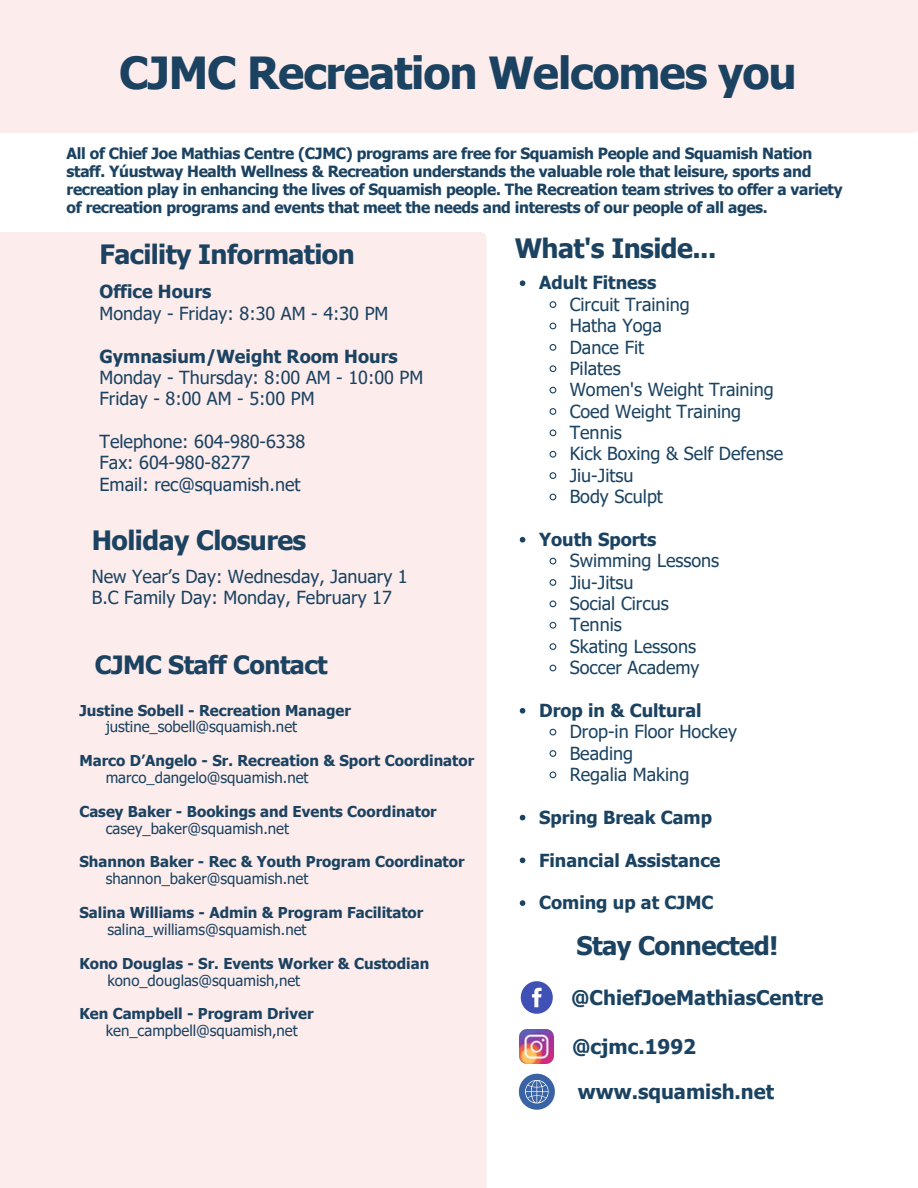
<style>
.page{position:relative;width:918px;height:1188px;background:#fff}
.page>*{position:absolute;margin:0;border:0;box-sizing:border-box;transform-origin:0 0}
.t1{font:700 44.25px "Tahoma";letter-spacing:-.025em;color:#1b4361}
.t2{font:700 26.7px "Tahoma";letter-spacing:-.02em;color:#1b4361}
.t3{font:700 25.5px "Tahoma";letter-spacing:-.02em;color:#1b4361}
.t4{font:700 25.2px "Tahoma";letter-spacing:-.02em;color:#1b4361}
.t5{font:700 20.25px "Tahoma";color:#1b4361}
.t6{font:18px/21.3px "Tahoma";color:#1b4361}
.t7{font:700 18px "Tahoma";color:#1b4361}
.t8{font:700 15.45px/18px "Tahoma";letter-spacing:-.02em;color:#1b4361}
.t9{font:700 15px "Tahoma";color:#1b4361}
.t10{font:15px "Tahoma";color:#1b4361}
.s1{font-weight:700}
</style>
<div class="page">
<div style="left:0;top:0;width:918px;height:133px;background:#fdecec"></div>
<div style="left:0;top:0;width:916px;height:124px;background:#fdecec"></div>
<div style="left:3px;top:0;width:908px;height:120px;background:#fdecec"></div>
<div style="left:0;top:232px;width:486px;height:956px;background:#fdecec"></div>
<svg style="left:520px;top:280px;width:5px;height:6px"></svg>
<svg style="left:549px;top:301px;width:8px;height:7px"></svg>
<svg style="left:549px;top:322px;width:8px;height:8px"></svg>
<svg style="left:549px;top:344px;width:8px;height:7px"></svg>
<svg style="left:549px;top:365px;width:8px;height:8px"></svg>
<svg style="left:549px;top:386px;width:8px;height:8px"></svg>
<svg style="left:549px;top:408px;width:8px;height:7px"></svg>
<svg style="left:549px;top:429px;width:8px;height:8px"></svg>
<svg style="left:549px;top:450px;width:8px;height:8px"></svg>
<svg style="left:549px;top:472px;width:8px;height:7px"></svg>
<svg style="left:549px;top:493px;width:8px;height:8px"></svg>
<svg style="left:520px;top:537px;width:5px;height:6px"></svg>
<svg style="left:549px;top:557px;width:8px;height:8px"></svg>
<svg style="left:549px;top:579px;width:8px;height:7px"></svg>
<svg style="left:549px;top:600px;width:8px;height:8px"></svg>
<svg style="left:549px;top:621px;width:8px;height:8px"></svg>
<svg style="left:549px;top:643px;width:8px;height:7px"></svg>
<svg style="left:549px;top:664px;width:8px;height:8px"></svg>
<svg style="left:520px;top:708px;width:5px;height:6px"></svg>
<svg style="left:549px;top:728px;width:8px;height:8px"></svg>
<svg style="left:549px;top:750px;width:8px;height:7px"></svg>
<svg style="left:549px;top:771px;width:8px;height:8px"></svg>
<svg style="left:520px;top:815px;width:5px;height:5px"></svg>
<svg style="left:520px;top:858px;width:5px;height:5px"></svg>
<svg style="left:520px;top:900px;width:5px;height:6px"></svg>
<img style="left:520px;top:1030px;width:34px;height:34px">
<svg style="left:521px;top:981px;width:32px;height:33px"></svg>
<svg style="left:519px;top:1074px;width:36px;height:36px"></svg>
<h1 class="t1" style="left:119px;top:45px;width:679px">CJMC Recreation Welcomes you</h1>
<p class="t8" style="left:67px;top:144px;width:777px">All of Chief Joe Mathias Centre (CJMC) programs are free for Squamish People and Squamish Nation staff. Yúustway Health Wellness &amp; Recreation understands the valuable role that leisure, sports and recreation play in enhancing the lives of Squamish people. The Recreation team strives to offer a variety of recreation programs and events that meet the needs and interests of our people of all ages.</p>
<p class="t2" style="left:100px;top:237px;width:257px">Facility Information</p>
<h2 class="t6" style="left:100px;top:281px;width:290px"><span class="s1">Office Hours<br></span>Monday - Friday: 8:30 AM - 4:30 PM</h2>
<h2 class="t6" style="left:100px;top:345px;width:325px"><span class="s1">Gymnasium/Weight Room Hours<br></span>Monday - Thursday: 8:00 AM - 10:00 PM<br>Friday - 8:00 AM - 5:00 PM</h2>
<p class="t6" style="left:100px;top:430px;width:207px">Telephone: 604-980-6338<br>Fax: 604-980-8277<br>Email: rec@squamish.net</p>
<h5 class="t2" style="left:92px;top:524px;width:216px">Holiday Closures</h5>
<p class="t6" style="left:92px;top:565px;width:317px">New Year’s Day: Wednesday, January 1<br>B.C Family Day: Monday, February 17</p>
<p class="t4" style="left:95px;top:649px;width:234px">CJMC Staff Contact</p>
<p class="t9" style="left:79px;top:701px;width:273px">Justine Sobell - Recreation Manager</p>
<p class="t10" style="left:106px;top:717px;width:193px">justine_sobell@squamish.net</p>
<p class="t9" style="left:79px;top:751px;width:396px">Marco D’Angelo - Sr. Recreation &amp; Sport Coordinator</p>
<p class="t10" style="left:106px;top:768px;width:204px">marco_dangelo@squamish.net</p>
<p class="t9" style="left:79px;top:802px;width:359px">Casey Baker - Bookings and Events Coordinator</p>
<p class="t10" style="left:106px;top:819px;width:185px">casey_baker@squamish.net</p>
<p class="t9" style="left:79px;top:852px;width:387px">Shannon Baker - Rec &amp; Youth Program Coordinator</p>
<p class="t10" style="left:106px;top:869px;width:204px">shannon_baker@squamish.net</p>
<p class="t9" style="left:79px;top:903px;width:346px">Salina Williams - Admin &amp; Program Facilitator</p>
<p class="t10" style="left:107px;top:920px;width:201px">salina_williams@squamish.net</p>
<p class="t9" style="left:79px;top:954px;width:351px">Kono Douglas - Sr. Events Worker &amp; Custodian</p>
<p class="t10" style="left:107px;top:971px;width:194px">kono_douglas@squamish,net</p>
<p class="t9" style="left:79px;top:1004px;width:236px">Ken Campbell - Program Driver</p>
<p class="t10" style="left:106px;top:1021px;width:194px">ken_campbell@squamish,net</p>
<p class="t2" style="left:515px;top:231px;width:203px">What's Inside...</p>
<p class="t7" style="left:539px;top:271px;width:119px">Adult Fitness</p>
<p class="t6" style="left:570px;top:293px;width:122px">Circuit Training</p>
<p class="t6" style="left:570px;top:314px;width:94px">Hatha Yoga</p>
<p class="t6" style="left:570px;top:336px;width:76px">Dance Fit</p>
<p class="t6" style="left:570px;top:357px;width:53px">Pilates</p>
<p class="t6" style="left:570px;top:379px;width:205px">Women's Weight Training</p>
<p class="t6" style="left:570px;top:400px;width:173px">Coed Weight Training</p>
<h4 class="t6" style="left:570px;top:421px;width:54px">Tennis</h4>
<h2 class="t6" style="left:570px;top:443px;width:215px">Kick Boxing &amp; Self Defense</h2>
<p class="t6" style="left:570px;top:464px;width:65px">Jiu-Jitsu</p>
<h3 class="t6" style="left:570px;top:485px;width:95px">Body Sculpt</h3>
<p class="t7" style="left:539px;top:528px;width:119px">Youth Sports</p>
<h3 class="t6" style="left:570px;top:550px;width:151px">Swimming Lessons</h3>
<p class="t6" style="left:570px;top:571px;width:65px">Jiu-Jitsu</p>
<h3 class="t6" style="left:570px;top:592px;width:101px">Social Circus</h3>
<h4 class="t6" style="left:570px;top:614px;width:54px">Tennis</h4>
<h4 class="t6" style="left:570px;top:635px;width:128px">Skating Lessons</h4>
<h4 class="t6" style="left:570px;top:656px;width:131px">Soccer Academy</h4>
<h2 class="t7" style="left:539px;top:699px;width:164px">Drop in &amp; Cultural</h2>
<h4 class="t6" style="left:570px;top:721px;width:169px">Drop-in Floor Hockey</h4>
<h2 class="t6" style="left:570px;top:742px;width:65px">Beading</h2>
<p class="t6" style="left:570px;top:763px;width:121px">Regalia Making</p>
<p class="t7" style="left:539px;top:806px;width:174px">Spring Break Camp</p>
<p class="t7" style="left:539px;top:849px;width:183px">Financial Assistance</p>
<p class="t7" style="left:539px;top:891px;width:176px">Coming up at CJMC</p>
<p class="t3" style="left:576px;top:929px;width:203px">Stay Connected!</p>
<p class="t5" style="left:571px;top:984px;width:254px">@ChiefJoeMathiasCentre</p>
<p class="t5" style="left:572px;top:1034px;width:125px">@cjmc.1992</p>
<p class="t5" style="left:578px;top:1079px;width:198px">www.squamish.net</p>
</div>
